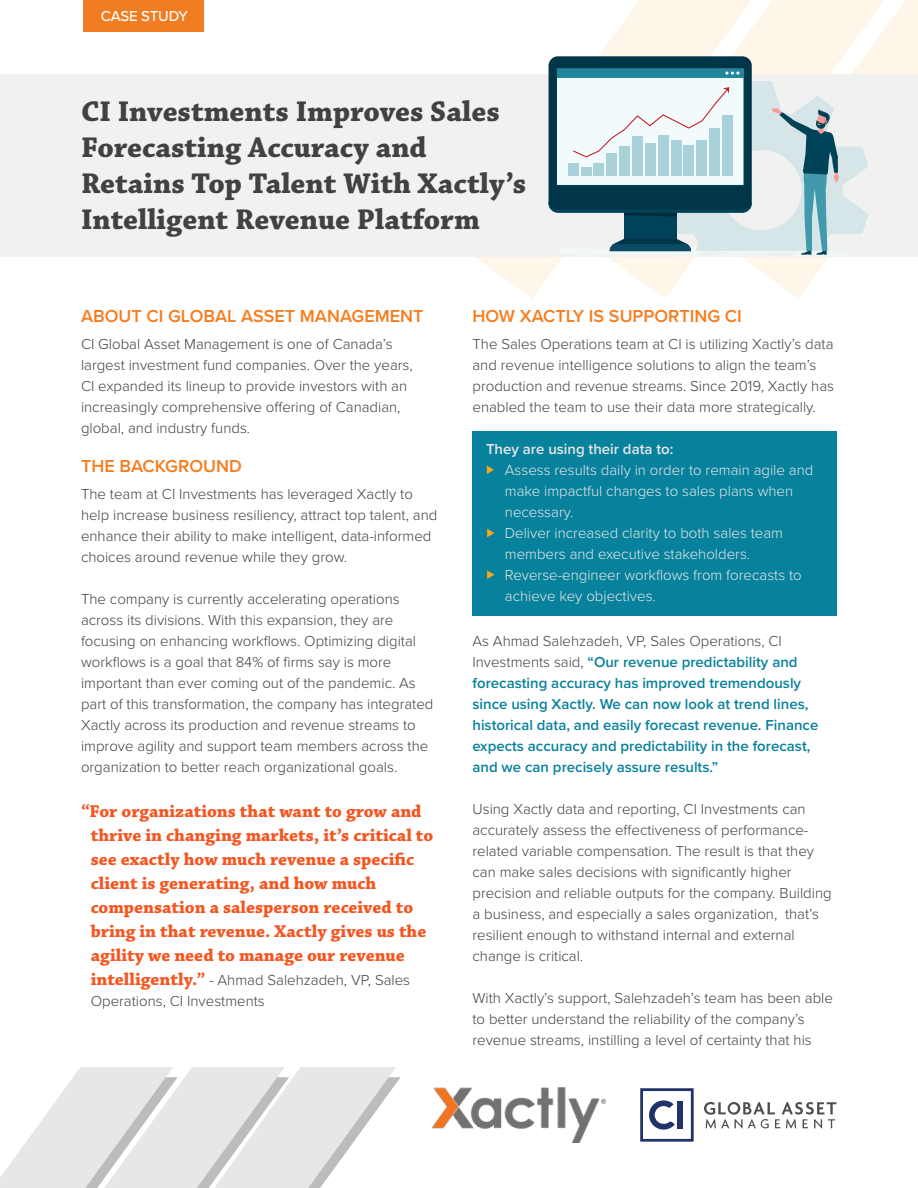
<style>
.page{position:relative;width:918px;height:1188px;background:#fff}
.page>*{position:absolute;margin:0;border:0;box-sizing:border-box;transform-origin:0 0}
.t1{font:700 30px/36px "Chaparral Pro";color:#414042}
.t2{font:700 18px/24px "Chaparral Pro";color:#f45621}
.t3{font:600 18px "Proxima Nova";color:#f67d1f}
.t4{font:300 15px/21px "Proxima Nova";color:#414042}
.t5{font:600 15px/21px "Proxima Nova";color:#08819c}
.t6{font:300 15px/21px "Proxima Nova";color:#e6e7e8}
.t7{font:600 15px "Proxima Nova";color:#e6e7e8}
.t8{font:500 15px "Proxima Nova";letter-spacing:-.015em;color:#fff}
.s1{font-family:"Chaparral Pro";font-weight:700;font-size:18px;color:#f45621}
.s2{font-weight:300;color:#414042}
</style>
<div class="page">
<svg style="left:0;top:1067px;width:396px;height:121px;fill:#e6e7e8"></svg>
<div style="left:472px;top:431px;width:365px;height:185px;background:#08819c"></div>
<svg style="left:459px;top:56px;width:104px;height:242px"></svg>
<svg style="left:599px;top:0;width:126px;height:298px;fill:#fef6e8"></svg>
<svg style="left:725px;top:0;width:193px;height:298px;fill:#fef6e8"></svg>
<div style="left:0;top:74px;width:918px;height:182px;background:#f1f1f2"></div>
<div style="left:83px;top:0;width:120px;height:32px;background:#f27c21"></div>
<img style="left:431px;top:1088px;width:175px;height:55px">
<svg style="left:487px;top:570px;width:7px;height:9px"></svg>
<svg style="left:487px;top:465px;width:7px;height:9px"></svg>
<svg style="left:487px;top:529px;width:7px;height:8px"></svg>
<svg style="left:640px;top:1088px;width:54px;height:54px"></svg>
<svg style="left:704px;top:1102px;width:132px;height:27px"></svg>
<div style="left:549px;top:56px;width:203px;height:157px;background:#003647;border-radius:9px"></div>
<svg style="left:549px;top:68px;width:320px;height:189px"></svg>
<p class="t8" style="left:101px;top:5px;width:89px">CASE STUDY</p>
<h1 class="t1" style="left:81px;top:94px;width:447px">CI Investments Improves Sales<br>Forecasting Accuracy and<br>Retains Top Talent With Xactly’s<br>Intelligent Revenue Platform</h1>
<p class="t3" style="left:81px;top:303px;width:344px">ABOUT CI GLOBAL ASSET MANAGEMENT</p>
<p class="t4" style="left:81px;top:333px;width:333px">CI Global Asset Management is one of Canada’s largest investment fund companies. Over the years, CI expanded its lineup to provide investors with an increasingly comprehensive offering of Canadian, global, and industry funds.</p>
<p class="t3" style="left:81px;top:453px;width:162px">THE BACKGROUND</p>
<p class="t4" style="left:81px;top:483px;width:358px">The team at CI Investments has leveraged Xactly to help increase business resiliency, attract top talent, and enhance their ability to make intelligent, data-informed choices around revenue while they grow.</p>
<p class="t4" style="left:81px;top:588px;width:354px">The company is currently accelerating operations across its divisions. With this expansion, they are focusing on enhancing workflows. Optimizing digital workflows is a goal that 84% of firms say is more important than ever coming out of the pandemic. As part of this transformation, the company has integrated Xactly across its production and revenue streams to improve agility and support team members across the organization to better reach organizational goals.</p>
<p class="t2" style="left:91px;top:800px;width:344px;text-indent:-10px">“For organizations that want to grow and thrive in changing markets, it’s critical to see exactly how much revenue a specific client is generating, and how much compensation a salesperson received to bring in that revenue. Xactly gives us the agility we need to manage our revenue</p>
<p class="t4" style="left:91px;top:969px;width:321px"><span class="s1">intelligently.”</span> - Ahmad Salehzadeh, VP, Sales<br>Operations, CI Investments</p>
<p class="t3" style="left:472px;top:303px;width:271px">HOW XACTLY IS SUPPORTING CI</p>
<p class="t4" style="left:472px;top:333px;width:363px">The Sales Operations team at CI is utilizing Xactly’s data and revenue intelligence solutions to align the team’s production and revenue streams. Since 2019, Xactly has enabled the team to use their data more strategically.</p>
<p class="t7" style="left:486px;top:438px;width:189px">They are using their data to:</p>
<p class="t6" style="left:505px;top:459px;width:310px">Assess results daily in order to remain agile and make impactful changes to sales plans when necessary.<br>Deliver increased clarity to both sales team members and executive stakeholders.<br>Reverse-engineer workflows from forecasts to achieve key objectives.</p>
<p class="t5" style="left:472px;top:630px;width:347px"><span class="s2">As Ahmad Salehzadeh, VP, Sales Operations, CI Investments said,</span> “Our revenue predictability and forecasting accuracy has improved tremendously since using Xactly. We can now look at trend lines, historical data, and easily forecast revenue. Finance expects accuracy and predictability in the forecast, and we can precisely assure results.”</p>
<p class="t4" style="left:472px;top:798px;width:361px">Using Xactly data and reporting, CI Investments can accurately assess the effectiveness of performance&shy;related variable compensation. The result is that they can make sales decisions with significantly higher precision and reliable outputs for the company. Building a business, and especially a sales organization, that’s resilient enough to withstand internal and external change is critical.</p>
<p class="t4" style="left:472px;top:987px;width:362px">With Xactly’s support, Salehzadeh’s team has been able to better understand the reliability of the company’s revenue streams, instilling a level of certainty that his</p>
</div>
